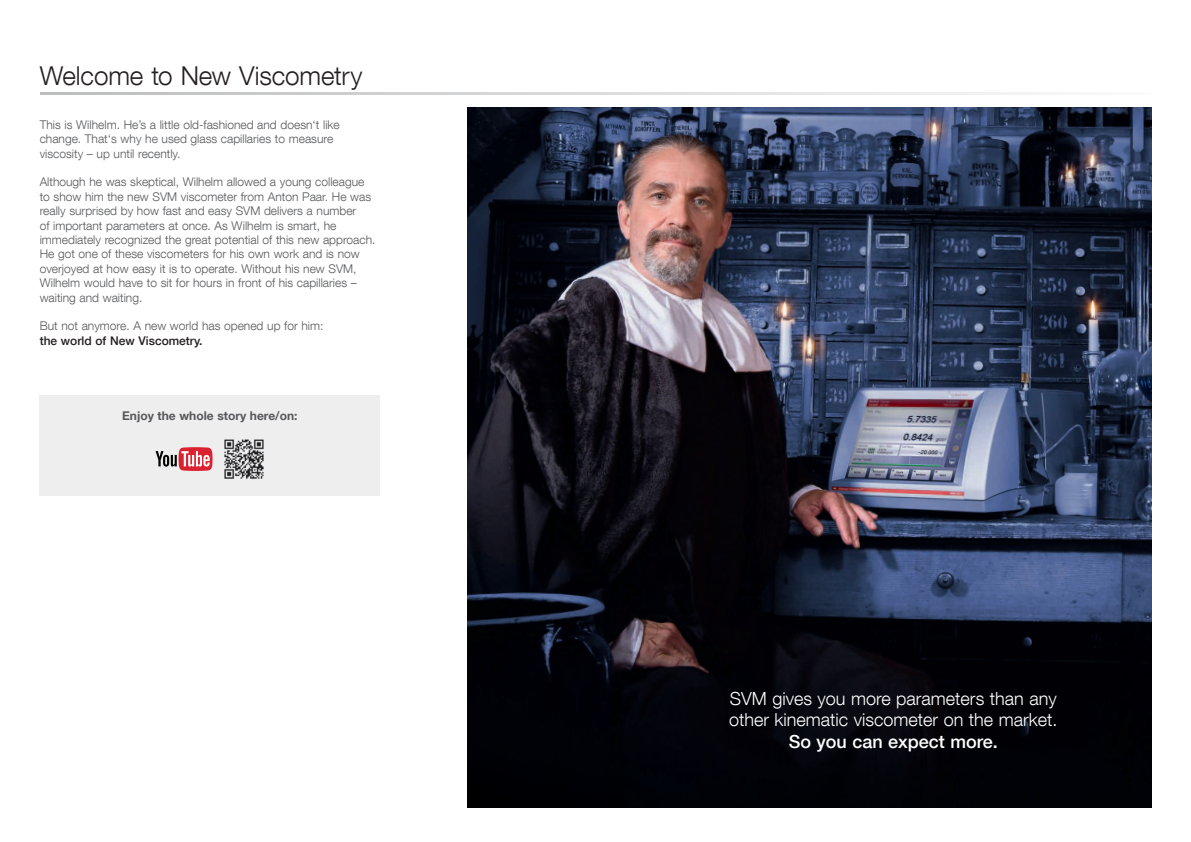
<style>
.page{position:relative;width:1191px;height:842px;background:#fff}
.page>*{position:absolute;margin:0;border:0;box-sizing:border-box;transform-origin:0 0}
.t1{font:300 26px "Helvetica Neue LT Com";letter-spacing:-.005em;color:#231f20}
.t2{font:300 18px/21.6px "Helvetica Neue LT Com";color:#fff}
.t3{font:500 18px "Helvetica Neue LT Com";color:#fff}
.t4{font:300 12px/14.4px "Helvetica Neue LT Com";color:#57585a}
.t5{font:700 12px "Helvetica Neue LT Com";color:#57585a}
.t6{font:500 12px "Helvetica Neue LT Com";color:#231f20}
</style>
<div class="page">
<hr style="left:40px;top:92px;width:1111px;height:3px;background:#bcbdc0">
<img style="left:468px;top:108px;width:683px;height:700px">
<div style="left:40px;top:395px;width:340px;height:101px;background:#eeeeef"></div>
<svg style="left:155px;top:447px;width:57px;height:24px"></svg>
<img style="left:224px;top:439px;width:40px;height:40px">
<h1 class="t1" style="left:40px;top:60px;width:324px">Welcome to New Viscometry</h1>
<p class="t4" style="left:40px;top:117px;width:301px">This is Wilhelm. He’s a little old-fashioned and doesn‘t like change. That‘s why he used glass capillaries to measure viscosity – up until recently.</p>
<p class="t4" style="left:40px;top:175px;width:337px">Although he was skeptical, Wilhelm allowed a young colleague to show him the new SVM viscometer from Anton Paar. He was really surprised by how fast and easy SVM delivers a number<br>of important parameters at once. As Wilhelm is smart, he immediately recognized the great potential of this new approach.<br>He got one of these viscometers for his own work and is now overjoyed at how easy it is to operate. Without his new SVM, Wilhelm would have to sit for hours in front of his capillaries – waiting and waiting.</p>
<p class="t4" style="left:40px;top:319px;width:285px">But not anymore. A new world has opened up for him:</p>
<p class="t6" style="left:40px;top:333px;width:164px">the world of New Viscometry.</p>
<p class="t5" style="left:122px;top:408px;width:177px">Enjoy the whole story here/on:</p>
<h2 class="t2" style="left:729px;top:687px;width:330px">SVM gives you more parameters than any other kinematic viscometer on the market.</h2>
<h2 class="t3" style="left:788px;top:730px;width:211px">So you can expect more.</h2>
</div>
